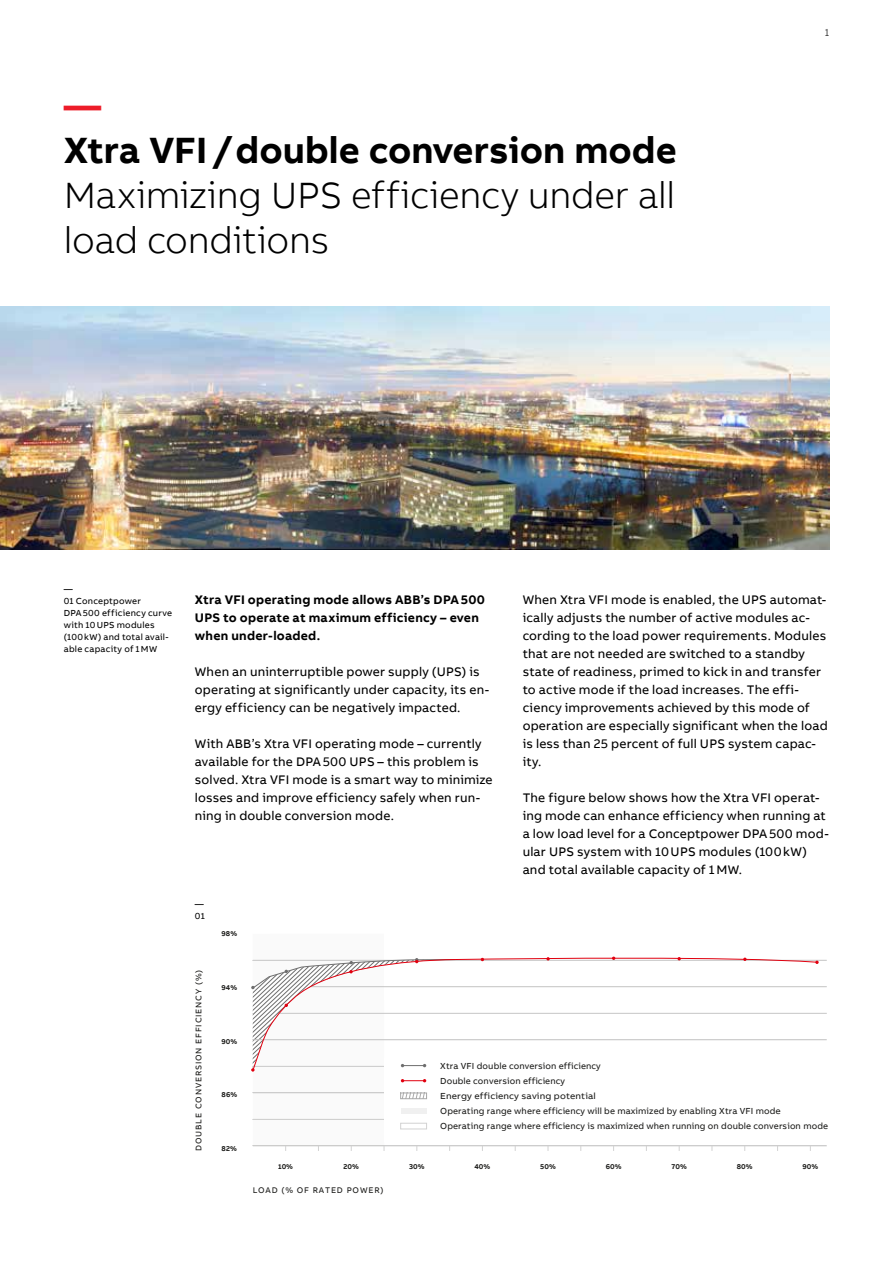
<style>
.page{position:relative;width:893px;height:1263px;background:#fff}
.page>*{position:absolute;margin:0;border:0;box-sizing:border-box;transform-origin:0 0}
.t1{font:300 37.5px/45px "AB Bvoice";letter-spacing:-.01em;color:#000}
.t2{font:700 37.5px "AB Bvoice";color:#000}
.t3{font:700 37.5px "AB Bvoice";color:#ed1c29}
.t4{font:12.75px/18px "AB Bvoice";letter-spacing:.015em;color:#000}
.t5{font:700 12.75px/18px "AB Bvoice";letter-spacing:.02em;color:#000}
.t6{font:300 10.5px "AB Bvoice";color:#000}
.t7{font:9px/15px "AB Bvoice";letter-spacing:.01em;color:#1d1d1b}
.t8{font:9px/12px "AB Bvoice";letter-spacing:.025em;color:#000}
.t9{font:8.4px "AB Bvoice";letter-spacing:.1em;color:#1d1d1b}
.t10{font:700 7.2px "AB Bvoice";color:#1d1d1b}
</style>
<div class="page">
<img style="left:0;top:307px;width:829px;height:243px">
<div style="left:253px;top:934px;width:131px;height:212px;background:#fafafa"></div>
<hr style="left:253px;top:1092px;width:574px;height:1px;background:#d2d2d2">
<hr style="left:253px;top:1119px;width:574px;height:1px;background:#d2d2d2">
<hr style="left:253px;top:1145px;width:574px;height:1px;background:#d2d2d2">
<hr style="left:253px;top:960px;width:574px;height:1px;background:#d2d2d2">
<hr style="left:253px;top:986px;width:574px;height:1px;background:#d2d2d2">
<hr style="left:253px;top:1013px;width:574px;height:1px;background:#d2d2d2">
<hr style="left:253px;top:1039px;width:574px;height:1px;background:#d2d2d2">
<svg style="left:456px;top:957px;width:362px;height:84px"></svg>
<div style="left:384px;top:1058px;width:450px;height:84px;background:#fff"></div>
<svg style="left:402px;top:1095px;width:23px;height:2px"></svg>
<div style="left:400px;top:1093px;width:27px;height:6px;border:1px solid #a9a9a9"></div>
<div style="left:401px;top:1108px;width:26px;height:6px;background:#f0f0f0"></div>
<div style="left:400px;top:1123px;width:27px;height:6px;border:1px solid #d2d2d2"></div>
<svg style="left:401px;top:1079px;width:25px;height:3px"></svg>
<svg style="left:251px;top:958px;width:205px;height:113px"></svg>
<svg style="left:546px;top:957px;width:4px;height:3px"></svg>
<svg style="left:612px;top:956px;width:3px;height:4px"></svg>
<svg style="left:677px;top:957px;width:4px;height:3px"></svg>
<svg style="left:743px;top:957px;width:4px;height:4px"></svg>
<svg style="left:815px;top:961px;width:4px;height:3px"></svg>
<h1 class="t3" style="left:64px;top:81px;width:39px">—</h1>
<h1 class="t2" style="left:64px;top:126px;width:614px">Xtra VFI/ double conversion mode</h1>
<h1 class="t1" style="left:64px;top:173px;width:613px">Maximizing UPS efficiency under all load conditions</h1>
<p class="t6" style="left:825px;top:26px;width:6px">1</p>
<p class="t8" style="left:64px;top:583px;width:110px">—<br>01 Conceptpower<br>DPA500 efficiency curve with 10UPS modules (100kW) and total avail&shy;able capacity of 1MW</p>
<p class="t5" style="left:195px;top:590px;width:292px">Xtra VFI operating mode allows ABB’s DPA500<br>UPS to operate at maximum efficiency – even when under-loaded.</p>
<p class="t4" style="left:195px;top:663px;width:296px">When an uninterruptible power supply (UPS) is operating at significantly under capacity, its en&shy;ergy efficiency can be negatively impacted.</p>
<p class="t4" style="left:195px;top:735px;width:299px">With ABB’s Xtra VFI operating mode – currently available for the DPA500 UPS – this problem is solved. Xtra VFI mode is a smart way to minimize losses and improve efficiency safely when run&shy;ning in double conversion mode.</p>
<p class="t8" style="left:195px;top:898px;width:11px">—<br>01</p>
<p class="t10" style="left:222px;top:929px;width:17px">98%</p>
<p class="t4" style="left:523px;top:591px;width:306px">When Xtra VFI mode is enabled, the UPS automat&shy;ically adjusts the number of active modules ac&shy;cording to the load power requirements. Modules that are not needed are switched to a standby state of readiness, primed to kick in and transfer to active mode if the load increases. The effi&shy;ciency improvements achieved by this mode of operation are especially significant when the load is less than 25 percent of full UPS system capac&shy;ity.</p>
<p class="t4" style="left:523px;top:789px;width:308px">The figure below shows how the Xtra VFI operat&shy;ing mode can enhance efficiency when running at a low load level for a Conceptpower DPA500 mod&shy;ular UPS system with 10UPS modules (100kW) and total available capacity of 1MW.</p>
<p class="t9" style="left:194px;top:1151px;width:183px;rotate:-90deg">DOUBLE CONVERSION EFFICIENCY (%)</p>
<p class="t10" style="left:222px;top:983px;width:17px">94%</p>
<p class="t10" style="left:222px;top:1036px;width:17px">90%</p>
<p class="t10" style="left:222px;top:1090px;width:17px">86%</p>
<p class="t10" style="left:222px;top:1144px;width:17px">82%</p>
<p class="t7" style="left:440px;top:1058px;width:389px">Xtra VFI double conversion efficiency<br>Double conversion efficiency<br>Energy efficiency saving potential<br>Operating range where efficiency will be maximized by enabling Xtra VFI mode<br>Operating range where efficiency is maximized when running on double conversion mode</p>
<p class="t10" style="left:278px;top:1162px;width:16px">10%</p>
<p class="t10" style="left:344px;top:1162px;width:17px">20%</p>
<p class="t10" style="left:409px;top:1162px;width:17px">30%</p>
<p class="t10" style="left:474px;top:1162px;width:17px">40%</p>
<p class="t10" style="left:540px;top:1162px;width:17px">50%</p>
<p class="t10" style="left:606px;top:1162px;width:17px">60%</p>
<p class="t10" style="left:672px;top:1162px;width:17px">70%</p>
<p class="t10" style="left:737px;top:1162px;width:17px">80%</p>
<p class="t10" style="left:802px;top:1162px;width:17px">90%</p>
<p class="t9" style="left:253px;top:1185px;width:132px">LOAD (% OF RATED POWER)</p>
</div>
